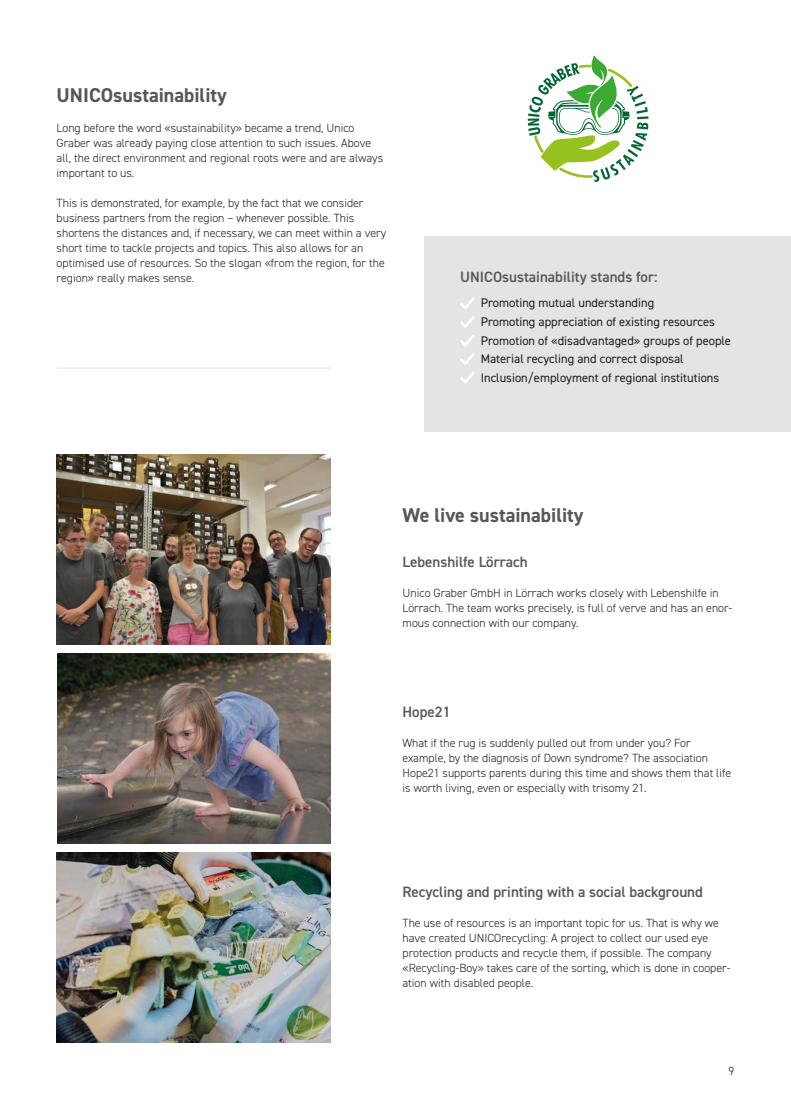
<style>
.page{position:relative;width:791px;height:1099px;background:#fff}
.page>*{position:absolute;margin:0;border:0;box-sizing:border-box;transform-origin:0 0}
.t1{font:700 20px "DIN2014";color:#575756}
.t2{font:600 15px "DIN2014";color:#575756}
.t3{font:12.5px/18.5px "DIN2014";color:#1d1d1b}
.t4{font:300 11.88px/15px "DIN2014";color:#1d1d1b}
</style>
<div class="page">
<div style="left:424px;top:237px;width:366px;height:195px;background:#e4e4e3"></div>
<img style="left:57px;top:454px;width:273px;height:190px">
<img style="left:57px;top:653px;width:273px;height:190px">
<img style="left:57px;top:852px;width:273px;height:190px">
<svg style="left:460px;top:298px;width:14px;height:85px"></svg>
<svg style="left:527px;top:55px;width:121px;height:126px"></svg>
<hr style="left:57px;top:367px;width:273px;height:1px;background:#e4e4e3">
<h1 class="t1" style="left:57px;top:81px;width:171px">UNICOsustainability</h1>
<p class="t4" style="left:57px;top:120px;width:328px">Long before the word «sustainability» became a trend, Unico Graber was already paying close attention to such issues. Above all, the direct environment and regional roots were and are always important to us.</p>
<p class="t4" style="left:57px;top:195px;width:331px">This is demonstrated, for example, by the fact that we consider business partners from the region – whenever possible. This shortens the distances and, if necessary, we can meet within a very short time to tackle projects and topics. This also allows for an optimised use of resources. So the slogan «from the region, for the region» really makes sense.</p>
<p class="t2" style="left:460px;top:267px;width:199px">UNICOsustainability stands for:</p>
<p class="t3" style="left:480px;top:294px;width:252px">Promoting mutual understanding<br>Promoting appreciation of existing resources Promotion of «disadvantaged» groups of people Material recycling and correct disposal Inclusion/employment of regional institutions</p>
<h1 class="t1" style="left:402px;top:501px;width:182px">We live sustainability</h1>
<p class="t2" style="left:402px;top:552px;width:126px">Lebenshilfe Lörrach</p>
<p class="t4" style="left:402px;top:585px;width:331px">Unico Graber GmbH in Lörrach works closely with Lebenshilfe in<br>Lörrach. The team works precisely, is full of verve and has an enor&shy;mous connection with our company.</p>
<p class="t2" style="left:402px;top:702px;width:49px">Hope21</p>
<p class="t4" style="left:402px;top:735px;width:330px">What if the rug is suddenly pulled out from under you? For example, by the diagnosis of Down syndrome? The association Hope21 supports parents during this time and shows them that life is worth living, even or especially with trisomy 21.</p>
<p class="t2" style="left:402px;top:882px;width:302px">Recycling and printing with a social background</p>
<p class="t4" style="left:402px;top:915px;width:329px">The use of resources is an important topic for us. That is why we have created UNICOrecycling: A project to collect our used eye protection products and recycle them, if possible. The company «Recycling-Boy» takes care of the sorting, which is done in cooper&shy;ation with disabled people.</p>
<p class="t4" style="left:728px;top:1063px;width:7px">9</p>
</div>
